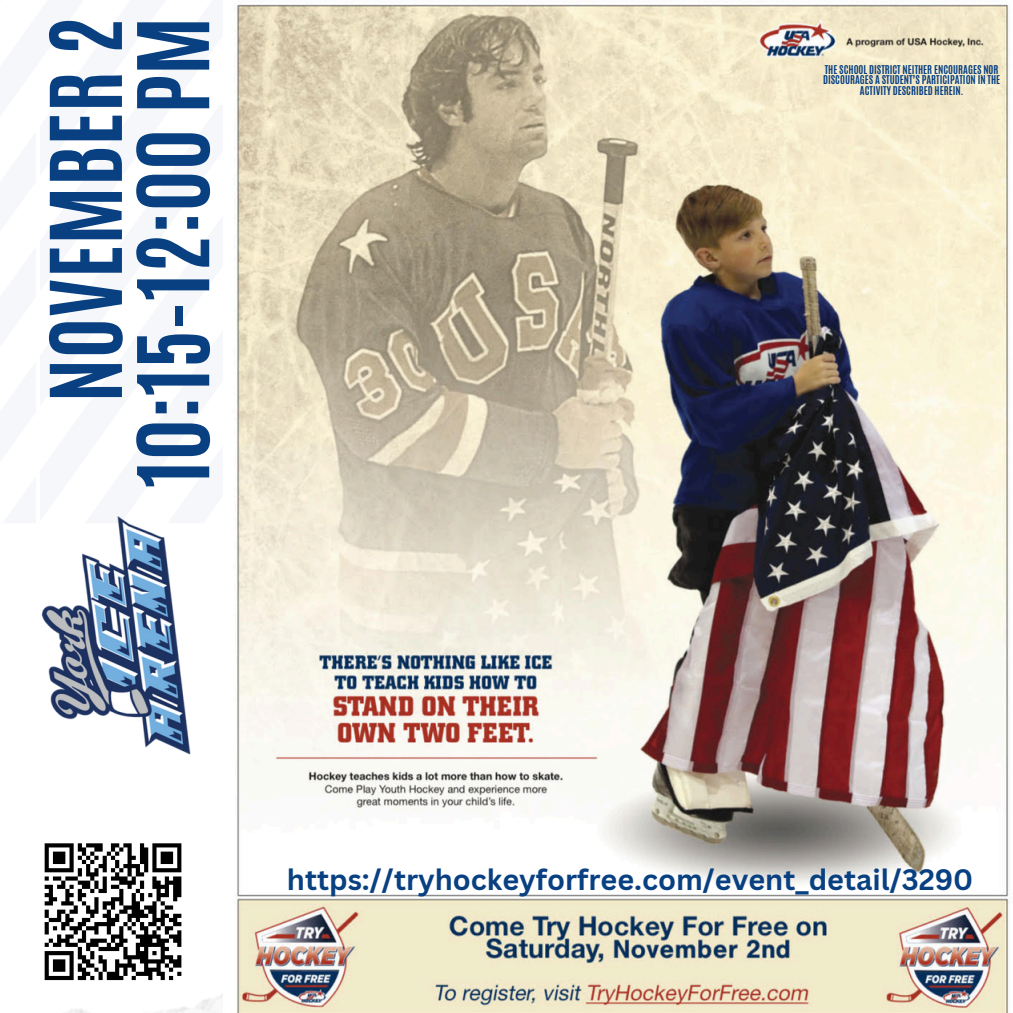
<style>
.page{position:relative;width:1013px;height:1013px;background:#fff}
.page>*{position:absolute;margin:0;border:0;box-sizing:border-box;transform-origin:0 0}
.t1{font:700 83.88px/87.2px "Antonio";color:#084081;text-align:right}
.t2{font:700 28.75px "Canva Sans";color:#084081}
.t3{font:700 10.12px/10.5px "Antonio";color:#084081;text-align:center}
</style>
<div class="page">
<svg style="left:44px;top:843px;width:138px;height:138px"></svg>
<img style="left:234px;top:4px;width:777px;height:1008px">
<img style="left:41px;top:516px;width:149px;height:239px">
<p class="t1" style="left:43px;top:488px;width:472px;rotate:-90deg">NOVEMBER 2<br>10:15-12:00 PM</p>
<p class="t3" style="left:823px;top:64px;width:179px">THE SCHOOL DISTRICT NEITHER ENCOURAGES NOR<br>DISCOURAGES A STUDENT’S PARTICIPATION IN THE<br>ACTIVITY DESCRIBED HEREIN.</p>
<h1 class="t2" style="left:287px;top:859px;width:688px">https://tryhockeyforfree.com/event_detail/3290</h1>
</div>
